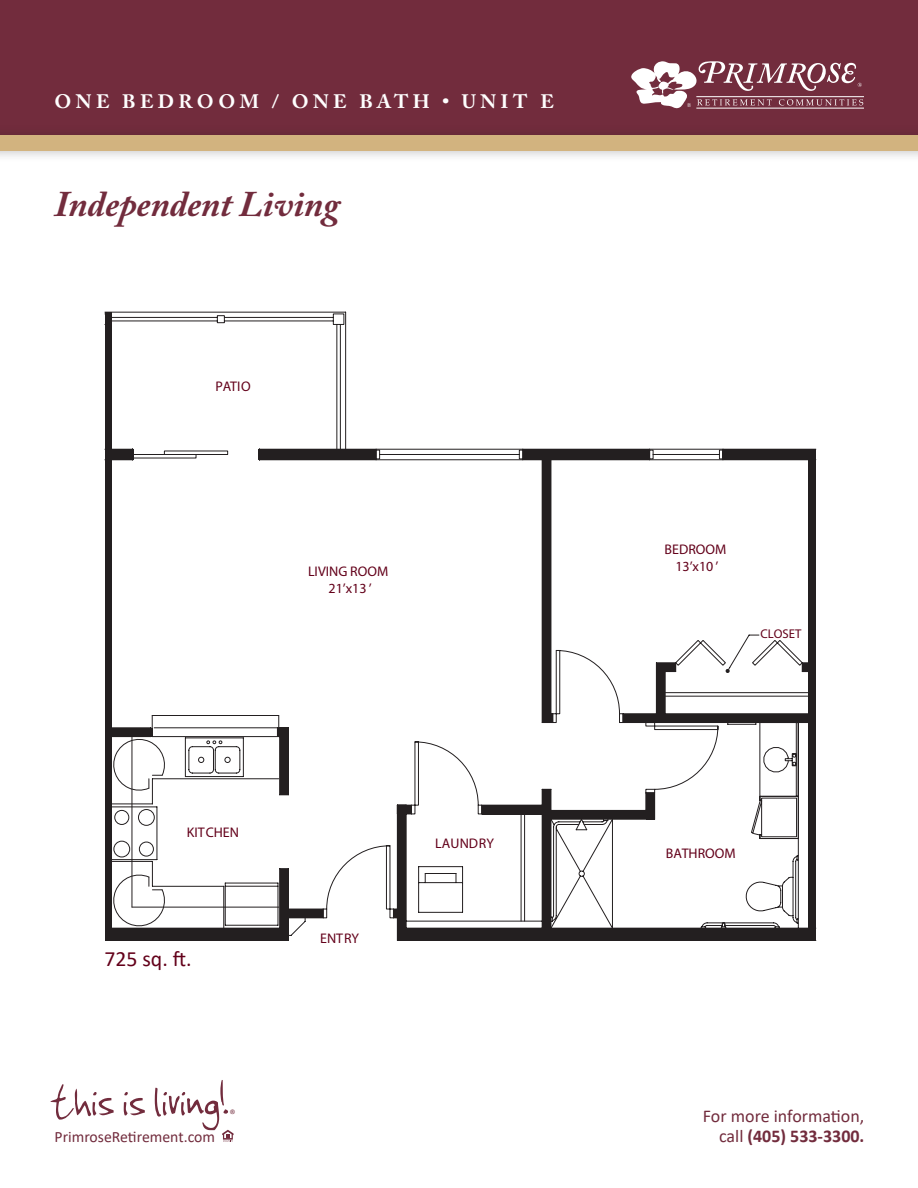
<style>
.page{position:relative;width:918px;height:1188px;background:#fff}
.page>*{position:absolute;margin:0;border:0;box-sizing:border-box;transform-origin:0 0}
.t1{font:55.95px "Jenkinsv 20";color:#722c3d}
.t2{font:italic 700 36px "Adobe Caslon Pro";color:#722c3d}
.t3{font:21.75px "Calibri";color:#63001a}
.t4{font:700 19.5px "Adobe Caslon";letter-spacing:.225em;color:#fff}
.t5{font:18px/19.5px "Calibri";color:#722c3d;text-align:right}
.t6{font:15.75px "Calibri";color:#722c3d}
.t7{font:13.95px/16.8px "Myriad Pro";color:#63001a;text-align:center}
.t8{font:12.75px "Myriad Pro";color:#63001a}
.t9{font:300 12.3px "Calibri";color:#722c3d}
.s1{font-weight:700}
</style>
<div class="page">
<div style="left:0;top:0;width:918px;height:149px;background:#722c3d"></div>
<div style="left:0;top:124px;width:918px;height:39px;background:#231f20;opacity:.3"></div>
<div style="left:0;top:136px;width:918px;height:15px;background:#d2b37f"></div>
<svg style="left:222px;top:1130px;width:12px;height:12px"></svg>
<hr style="left:696px;top:96px;width:168px;height:1px;background:#fff">
<hr style="left:696px;top:108px;width:168px;height:1px;background:#fff">
<svg style="left:631px;top:61px;width:232px;height:48px"></svg>
<hr style="left:397px;top:940px;width:419px;height:1px;background:#231f20">
<hr style="left:106px;top:940px;width:182px;height:1px;background:#231f20">
<svg style="left:104px;top:311px;width:293px;height:626px"></svg>
<svg style="left:104px;top:448px;width:713px;height:481px"></svg>
<hr style="left:650px;top:459px;width:73px;height:1px;background:#231f20">
<hr style="left:650px;top:449px;width:73px;height:1px;background:#231f20">
<svg style="left:376px;top:450px;width:4px;height:9px"></svg>
<svg style="left:519px;top:450px;width:4px;height:9px"></svg>
<hr style="left:380px;top:454px;width:139px;height:1px;background:#231f20">
<hr style="left:376px;top:449px;width:147px;height:1px;background:#231f20">
<hr style="left:376px;top:459px;width:147px;height:1px;background:#231f20">
<svg style="left:725px;top:634px;width:35px;height:39px"></svg>
<div style="left:105px;top:449px;width:28px;height:11px;background:#231f20"></div>
<div style="left:259px;top:449px;width:117px;height:11px;background:#231f20"></div>
<div style="left:523px;top:449px;width:127px;height:11px;background:#231f20"></div>
<div style="left:723px;top:449px;width:93px;height:11px;background:#231f20"></div>
<div style="left:105px;top:312px;width:6px;height:628px;background:#231f20"></div>
<div style="left:542px;top:460px;width:9px;height:263px;background:#231f20"></div>
<svg style="left:551px;top:713px;width:2px;height:10px"></svg>
<div style="left:656px;top:663px;width:20px;height:9px;background:#231f20"></div>
<div style="left:802px;top:663px;width:7px;height:9px;background:#231f20"></div>
<div style="left:623px;top:714px;width:186px;height:9px;background:#231f20"></div>
<div style="left:656px;top:672px;width:9px;height:44px;background:#231f20"></div>
<div style="left:809px;top:449px;width:7px;height:491px;background:#231f20"></div>
<div style="left:551px;top:810px;width:104px;height:9px;background:#231f20"></div>
<div style="left:646px;top:793px;width:9px;height:26px;background:#231f20"></div>
<div style="left:542px;top:789px;width:9px;height:139px;background:#231f20"></div>
<div style="left:482px;top:805px;width:62px;height:10px;background:#231f20"></div>
<div style="left:397px;top:805px;width:14px;height:9px;background:#231f20"></div>
<div style="left:397px;top:814px;width:9px;height:126px;background:#231f20"></div>
<div style="left:393px;top:909px;width:9px;height:8px;background:#231f20"></div>
<div style="left:404px;top:928px;width:408px;height:12px;background:#231f20"></div>
<div style="left:111px;top:728px;width:41px;height:9px;background:#231f20"></div>
<div style="left:277px;top:728px;width:11px;height:9px;background:#231f20"></div>
<div style="left:280px;top:735px;width:8px;height:60px;background:#231f20"></div>
<div style="left:111px;top:928px;width:177px;height:12px;background:#231f20"></div>
<div style="left:280px;top:869px;width:8px;height:71px;background:#231f20"></div>
<div style="left:288px;top:909px;width:35px;height:9px;background:#231f20"></div>
<p class="t4" style="left:55px;top:90px;width:501px">ONE BEDROOM / ONE BATH • UNIT E</p>
<p class="t2" style="left:55px;top:183px;width:287px">Independent Living</p>
<p class="t7" style="left:215px;top:377px;width:37px">PATIO</p>
<p class="t7" style="left:308px;top:563px;width:82px">LIVING ROOM<br>21’x13 ’</p>
<p class="t7" style="left:187px;top:823px;width:54px">KITCHEN</p>
<p class="t3" style="left:104px;top:944px;width:89px">725 sq. ft.</p>
<p class="t7" style="left:320px;top:929px;width:41px">ENTRY</p>
<p class="t7" style="left:435px;top:835px;width:60px">LAUNDRY</p>
<p class="t7" style="left:665px;top:541px;width:63px">BEDROOM<br>13’x10 ’</p>
<p class="t8" style="left:761px;top:626px;width:42px">CLOSET</p>
<p class="t7" style="left:666px;top:845px;width:71px">BATHROOM</p>
<h1 class="t1" style="left:49px;top:1071px;width:179px">this is living!</h1>
<p class="t9" style="left:230px;top:1106px;width:8px">®</p>
<p class="t5" style="left:703px;top:1106px;width:163px">For more information, call <span class="s1">(405) 533-3300.</span></p>
<p class="t6" style="left:55px;top:1126px;width:162px">PrimroseRetirement.com</p>
</div>
